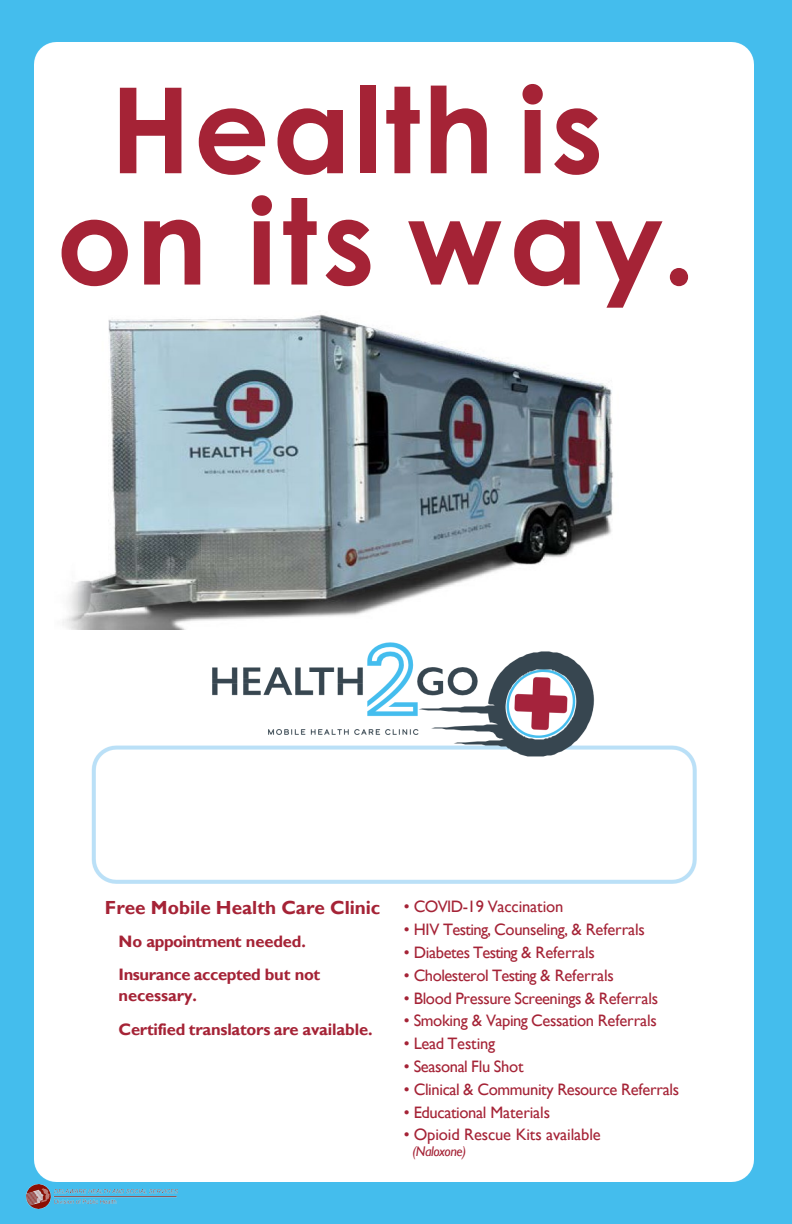
<style>
.page{position:relative;width:792px;height:1224px;background:#44bded}
.page>*{position:absolute;margin:0;border:0;box-sizing:border-box;transform-origin:0 0}
.t1{font:700 119px/111.3px "Century Gothic";letter-spacing:.03em;color:#a52336;text-align:center}
.t2{font:700 19px "Gill Sans";color:#a52336}
.t3{font:16.6px "Gill Sans";letter-spacing:-.02em;color:#a52336}
.t4{font:700 16.6px/20.3px "Gill Sans";letter-spacing:-.015em;color:#a52336}
.t5{font:italic 14px "Gill Sans";letter-spacing:-.035em;color:#a52336}
</style>
<div class="page">
<div style="left:34px;top:42px;width:720px;height:1140px;background:#fff"></div>
<img style="left:26px;top:1184px;width:152px;height:24px">
<img style="left:54px;top:311px;width:581px;height:319px">
<div style="left:575px;top:310px;width:61px;height:23px;background:#fff"></div>
<h1 class="t1" style="left:57px;top:69px;width:641px">Health is on its way.</h1>
<p class="t2" style="left:105px;top:896px;width:277px">Free Mobile Health Care Clinic</p>
<p class="t4" style="left:119px;top:932px;width:189px">No appointment needed.</p>
<p class="t4" style="left:119px;top:965px;width:203px">Insurance accepted but not necessary.</p>
<p class="t4" style="left:119px;top:1020px;width:255px">Certified translators are available.</p>
<p class="t3" style="left:404px;top:897px;width:161px">• COVID-19 Vaccination</p>
<p class="t3" style="left:404px;top:920px;width:243px">• HIV Testing, Counseling, &amp; Referrals</p>
<p class="t3" style="left:404px;top:943px;width:192px">• Diabetes Testing &amp; Referrals</p>
<p class="t3" style="left:404px;top:966px;width:212px">• Cholesterol Testing &amp; Referrals</p>
<p class="t3" style="left:404px;top:988px;width:256px">• Blood Pressure Screenings &amp; Referrals</p>
<p class="t3" style="left:404px;top:1011px;width:254px">• Smoking &amp; Vaping Cessation Referrals</p>
<p class="t3" style="left:404px;top:1034px;width:93px">• Lead Testing</p>
<p class="t3" style="left:404px;top:1057px;width:121px">• Seasonal Flu Shot</p>
<p class="t3" style="left:404px;top:1080px;width:277px">• Clinical &amp; Community Resource Referrals</p>
<p class="t3" style="left:404px;top:1102px;width:148px">• Educational Materials</p>
<p class="t3" style="left:404px;top:1124px;width:198px">• Opioid Rescue Kits available</p>
<p class="t5" style="left:412px;top:1143px;width:55px">(Naloxone)</p>
</div>
